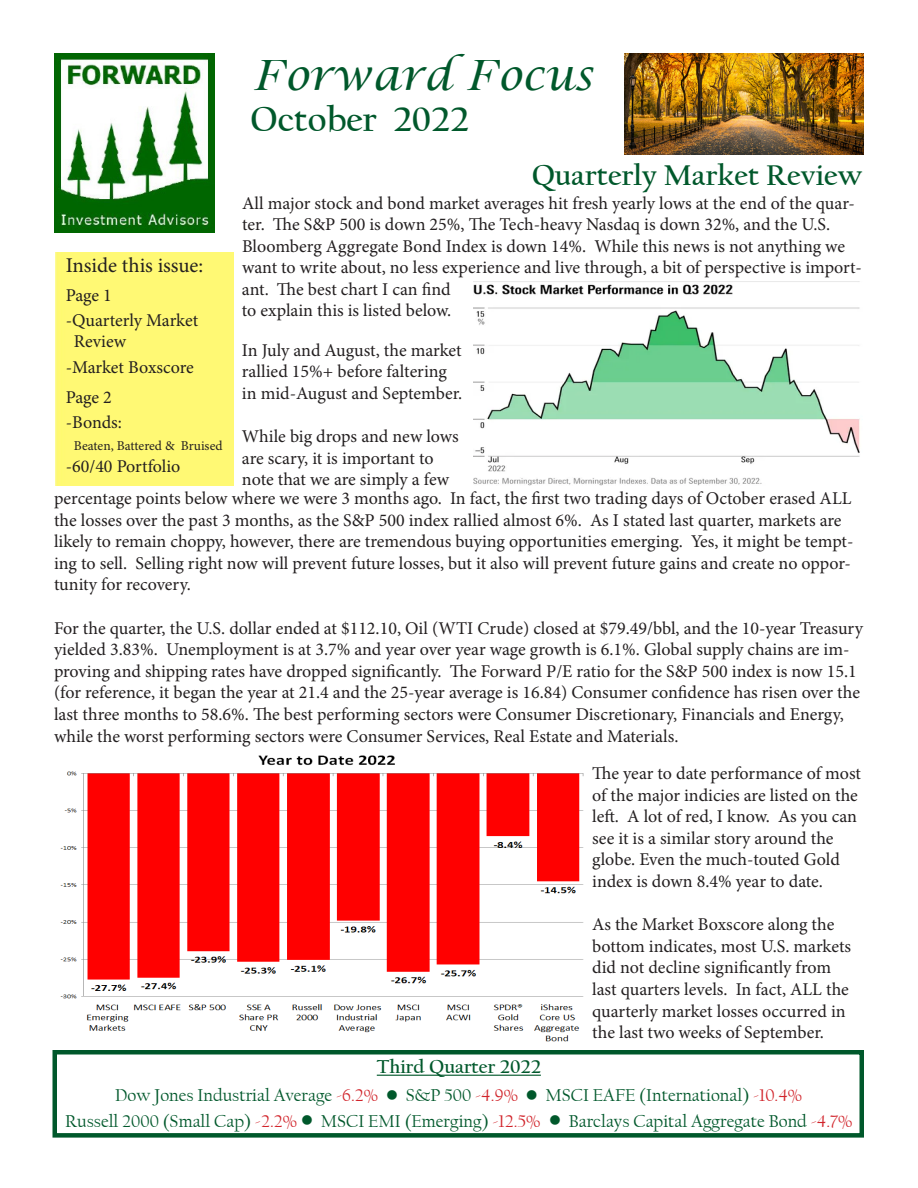
<style>
.page{position:relative;width:918px;height:1188px;background:#fff}
.page>*{position:absolute;margin:0;border:0;box-sizing:border-box;transform-origin:0 0}
.t1{font:italic 42px "Lucida Calligraphy";color:#00582b}
.t2{font:700 36px "Californian FB";color:#00582b}
.t3{font:700 30px "Californian FB";color:#00582b}
.t4{font:21px "Minion Pro";color:#231f20}
.t5{font:700 19.5px "Californian FB";color:#00582b}
.t6{font:18px/21.6px "Minion Pro";letter-spacing:-.005em;color:#231f20}
.t7{font:18px "Californian FB";color:#00582b}
.t8{font:13.5px "Minion Pro";color:#231f20}
.s1{font-family:"Bell MT Italic";font-style:normal;font-size:48px}
.s2{color:#d1232a}
</style>
<div class="page">
<div style="left:52px;top:1050px;width:812px;height:88px;border:4px solid #00582b"></div>
<div style="left:55px;top:252px;width:179px;height:233px;background:#fff974"></div>
<img style="left:54px;top:54px;width:160px;height:178px">
<hr style="left:377px;top:1075px;width:164px;height:1px;background:#00582b">
<img style="left:625px;top:54px;width:239px;height:101px">
<img style="left:60px;top:755px;width:524px;height:287px">
<img style="left:474px;top:284px;width:386px;height:201px">
<p class="t1" style="left:253px;top:50px;width:342px"><span class="s1">F</span>orward <span class="s1">F</span>ocus</p>
<p class="t2" style="left:251px;top:99px;width:220px">October 2022</p>
<p class="t3" style="left:532px;top:158px;width:332px">Quarterly Market Review</p>
<p class="t6" style="left:242px;top:192px;width:621px">All major stock and bond market averages hit fresh yearly lows at the end of the quar&shy;ter. The S&amp;P 500 is down 25%, The Tech-heavy Nasdaq is down 32%, and the U.S.<br>Bloomberg Aggregate Bond Index is down 14%. While this news is not anything we want to write about, no less experience and live through, a bit of perspective is import-</p>
<p class="t4" style="left:66px;top:251px;width:139px">Inside this issue:</p>
<p class="t6" style="left:66px;top:284px;width:48px">Page 1</p>
<p class="t6" style="left:74px;top:309px;width:126px;text-indent:-8px">-Quarterly Market<br>Review</p>
<p class="t6" style="left:66px;top:356px;width:130px">-Market Boxscore</p>
<p class="t6" style="left:66px;top:387px;width:48px">Page 2</p>
<p class="t6" style="left:66px;top:412px;width:58px">-Bonds:</p>
<p class="t8" style="left:74px;top:437px;width:150px">Beaten, Battered &amp; Bruised</p>
<p class="t6" style="left:66px;top:455px;width:116px">-60/40 Portfolio</p>
<p class="t6" style="left:242px;top:278px;width:211px">ant. The best chart I can find to explain this is listed below.</p>
<p class="t6" style="left:242px;top:339px;width:222px">In July and August, the market rallied 15%+ before faltering in mid-August and September.</p>
<p class="t6" style="left:242px;top:426px;width:218px">While big drops and new lows are scary, it is important to note that we are simply a few</p>
<p class="t6" style="left:54px;top:488px;width:801px">percentage points below where we were 3 months ago. In fact, the first two trading days of October erased ALL the losses over the past 3 months, as the S&amp;P 500 index rallied almost 6%. As I stated last quarter, markets are likely to remain choppy, however, there are tremendous buying opportunities emerging. Yes, it might be tempt&shy;ing to sell. Selling right now will prevent future losses, but it also will prevent future gains and create no oppor&shy;tunity for recovery.</p>
<p class="t6" style="left:54px;top:617px;width:811px">For the quarter, the U.S. dollar ended at $112.10, Oil (WTI Crude) closed at $79.49/bbl, and the 10-year Treasury yielded 3.83%. Unemployment is at 3.7% and year over year wage growth is 6.1%. Global supply chains are im&shy;proving and shipping rates have dropped significantly. The Forward P/E ratio for the S&amp;P 500 index is now 15.1 (for reference, it began the year at 21.4 and the 25-year average is 16.84) Consumer confidence has risen over the last three months to 58.6%. The best performing sectors were Consumer Discretionary, Financials and Energy, while the worst performing sectors were Consumer Services, Real Estate and Materials.</p>
<p class="t6" style="left:592px;top:763px;width:270px">The year to date performance of most of the major indicies are listed on the left. A lot of red, I know. As you can see it is a similar story around the globe. Even the much-touted Gold index is down 8.4% year to date.</p>
<p class="t6" style="left:592px;top:914px;width:260px">As the Market Boxscore along the bottom indicates, most U.S. markets did not decline significantly from last quarters levels. In fact, ALL the quarterly market losses occurred in the last two weeks of September.</p>
<p class="t5" style="left:377px;top:1055px;width:166px">Third Quarter 2022</p>
<p class="t7" style="left:115px;top:1086px;width:689px">Dow Jones Industrial Average <span class="s2">-6.2%</span> • S&amp;P 500 <span class="s2">-4.9%</span> • MSCI EAFE (International) <span class="s2">-10.4%</span></p>
<p class="t7" style="left:65px;top:1111px;width:789px">Russell 2000 (Small Cap) <span class="s2">-2.2%</span> • MSCI EMI (Emerging) <span class="s2">-12.5%</span> • Barclays Capital Aggregate Bond <span class="s2">-4.7%</span></p>
</div>
